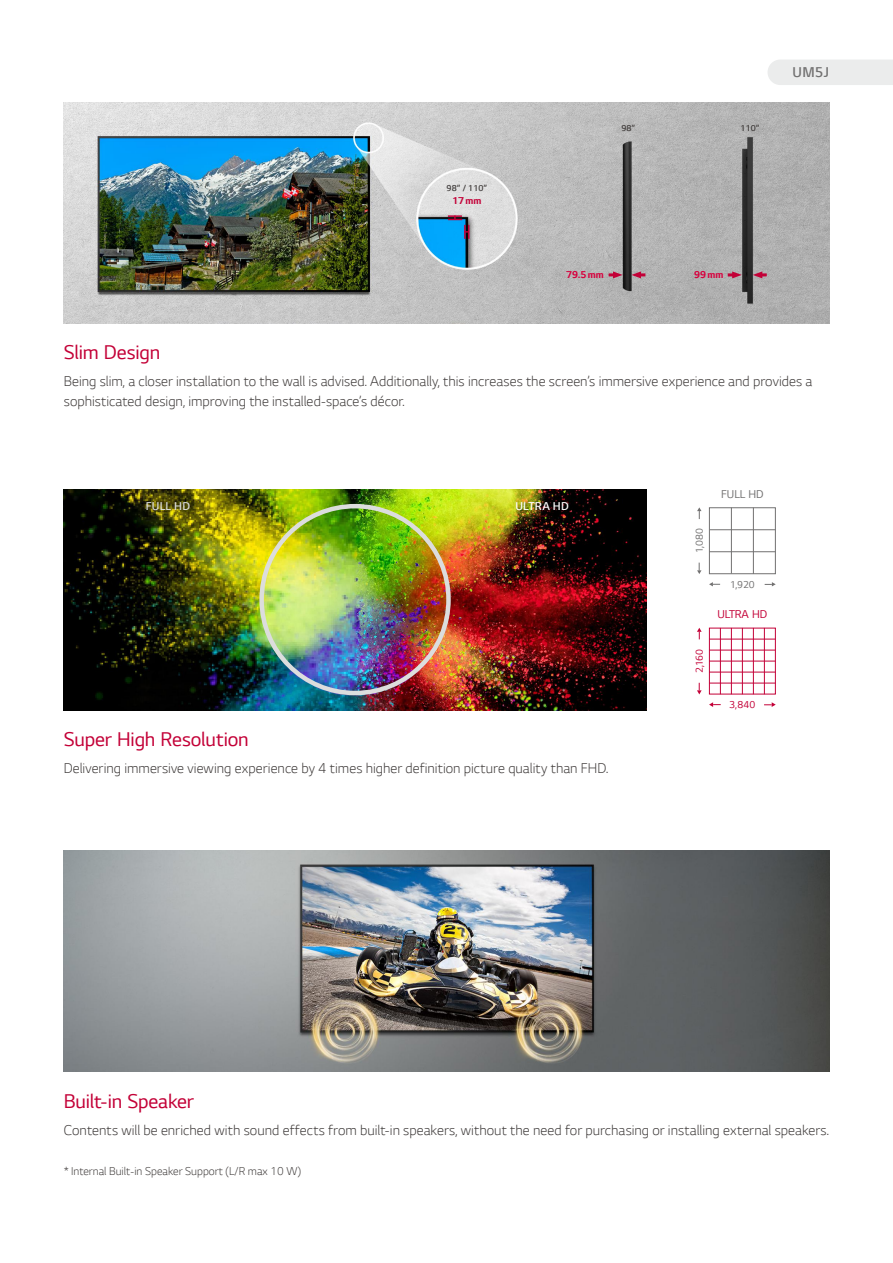
<style>
.page{position:relative;width:893px;height:1263px;background:#fff}
.page>*{position:absolute;margin:0;border:0;box-sizing:border-box;transform-origin:0 0}
.t1{font:21px "LG Smart";letter-spacing:-.005em;color:#c30037}
.t2{font:300 15px/19.5px "LG Smart";color:#3e3a39}
.t3{font:300 15px "LG Smart";color:#727171}
.t4{font:300 12px "LG Smart";color:#3e3a39}
.t5{font:300 12px "LG Smart";letter-spacing:.015em;color:#fff}
.t6{font:12px "LG Smart";color:#c30037}
.t7{font:300 12px "LG Smart";letter-spacing:.015em;color:#dcdddd}
.t8{font:12px "LG Smart";color:#727171}
.t9{font:700 10.5px "LG Smart";color:#d7003d}
.t10{font:10.5px "LG Smart";letter-spacing:.01em;color:#c30037}
.t11{font:10.5px "LG Smart";letter-spacing:.005em;color:#727171}
.t12{font:700 10.5px "LG Smart";color:#c30037}
.t13{font:300 9px "LG Smart";color:#3e3a39}
</style>
<div class="page">
<div style="left:768px;top:60px;width:125px;height:25px;background:#ebecec"></div>
<img style="left:64px;top:489px;width:582px;height:221px">
<div style="left:259px;top:504px;width:192px;height:191px;border:4px solid #dcdddd;border-radius:50%"></div>
<div style="left:142px;top:498px;width:52px;height:16px;background:#000;opacity:.5"></div>
<img style="left:64px;top:850px;width:765px;height:221px">
<img style="left:64px;top:102px;width:765px;height:221px">
<svg style="left:631px;top:271px;width:14px;height:7px"></svg>
<svg style="left:609px;top:271px;width:14px;height:7px"></svg>
<svg style="left:753px;top:271px;width:14px;height:7px"></svg>
<svg style="left:728px;top:271px;width:14px;height:7px"></svg>
<svg style="left:448px;top:215px;width:21px;height:24px"></svg>
<svg style="left:697px;top:628px;width:5px;height:11px"></svg>
<svg style="left:709px;top:702px;width:12px;height:5px"></svg>
<svg style="left:697px;top:683px;width:5px;height:11px"></svg>
<svg style="left:764px;top:702px;width:12px;height:5px"></svg>
<div style="left:709px;top:628px;width:67px;height:66px;border:1px solid #c30037"></div>
<hr style="left:709px;top:661px;width:66px;height:1px;background:#c30037">
<hr style="left:709px;top:683px;width:66px;height:1px;background:#c30037">
<hr style="left:709px;top:650px;width:66px;height:1px;background:#c30037">
<hr style="left:709px;top:639px;width:66px;height:1px;background:#c30037">
<hr style="left:709px;top:672px;width:66px;height:1px;background:#c30037">
<hr style="left:742px;top:628px;width:1px;height:66px;background:#c30037">
<hr style="left:764px;top:628px;width:1px;height:66px;background:#c30037">
<hr style="left:731px;top:628px;width:1px;height:66px;background:#c30037">
<hr style="left:720px;top:628px;width:1px;height:66px;background:#c30037">
<hr style="left:753px;top:628px;width:1px;height:66px;background:#c30037">
<svg style="left:709px;top:582px;width:11px;height:4px"></svg>
<svg style="left:765px;top:582px;width:11px;height:4px"></svg>
<svg style="left:697px;top:507px;width:4px;height:12px"></svg>
<svg style="left:697px;top:563px;width:4px;height:11px"></svg>
<hr style="left:710px;top:529px;width:65px;height:1px;background:#727171">
<hr style="left:709px;top:551px;width:66px;height:1px;background:#727171">
<div style="left:709px;top:507px;width:67px;height:67px;border:1px solid #727171"></div>
<hr style="left:731px;top:508px;width:1px;height:65px;background:#727171">
<hr style="left:753px;top:508px;width:1px;height:66px;background:#727171">
<p class="t13" style="left:447px;top:182px;width:42px">98” / 110”</p>
<p class="t12" style="left:452px;top:193px;width:31px">17mm</p>
<p class="t13" style="left:621px;top:122px;width:15px">98”</p>
<p class="t9" style="left:566px;top:268px;width:39px">79.5 mm</p>
<p class="t13" style="left:741px;top:122px;width:20px">110”</p>
<p class="t3" style="left:792px;top:62px;width:38px">UM5J</p>
<p class="t9" style="left:694px;top:268px;width:31px">99 mm</p>
<h1 class="t1" style="left:64px;top:338px;width:98px">Slim Design</h1>
<p class="t2" style="left:64px;top:371px;width:750px">Being slim, a closer installation to the wall is advised. Additionally, this increases the screen’s immersive experience and provides a sophisticated design, improving the installed-space’s décor.</p>
<p class="t7" style="left:146px;top:498px;width:46px">FULL HD</p>
<p class="t5" style="left:515px;top:498px;width:55px">ULTRA HD</p>
<h1 class="t1" style="left:64px;top:725px;width:186px">Super High Resolution</h1>
<p class="t2" style="left:64px;top:758px;width:546px">Delivering immersive viewing experience by 4 times higher definition picture quality than FHD.</p>
<p class="t11" style="left:692px;top:553px;width:27px;rotate:-90deg">1,080</p>
<p class="t10" style="left:692px;top:673px;width:26px;rotate:-90deg">2,160</p>
<p class="t8" style="left:721px;top:486px;width:44px">FULL HD</p>
<p class="t11" style="left:730px;top:577px;width:26px">1,920</p>
<p class="t6" style="left:717px;top:606px;width:52px">ULTRA HD</p>
<p class="t10" style="left:729px;top:698px;width:28px">3,840</p>
<h1 class="t1" style="left:64px;top:1087px;width:132px">Built-in Speaker</h1>
<p class="t2" style="left:64px;top:1119px;width:767px">Contents will be enriched with sound effects from built-in speakers, without the need for purchasing or installing external speakers.</p>
<p class="t4" style="left:64px;top:1163px;width:239px">* Internal Built-in Speaker Support (L/R max 10 W)</p>
</div>
